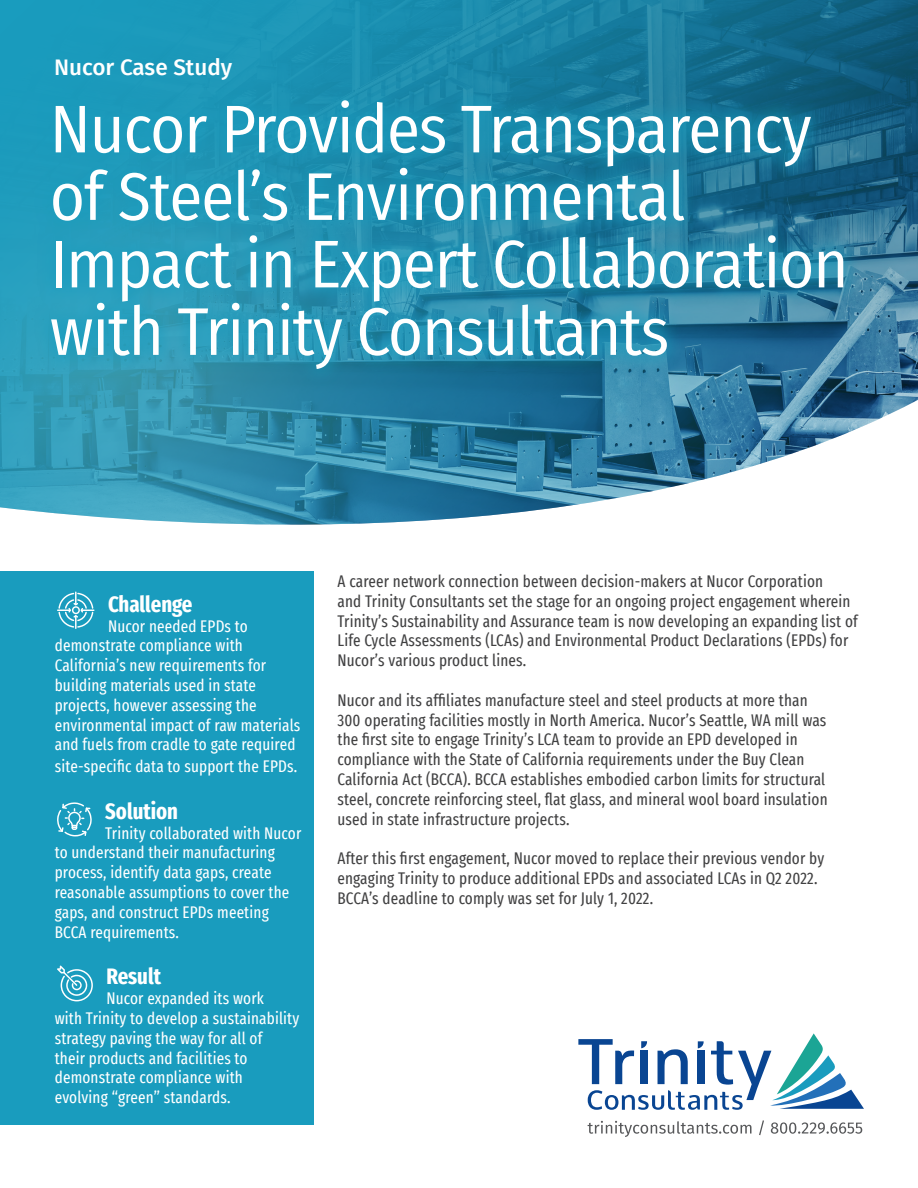
<style>
.page{position:relative;width:918px;height:1188px;background:#fff}
.page>*{position:absolute;margin:0;border:0;box-sizing:border-box;transform-origin:0 0}
.H1_-_Case_Study{font:67.5px/67.5px "Fira Sans Condensed";letter-spacing:-.02em;color:#fff}
.Titles_in_Callout_bo{font:700 extra-condensed 22.5px "Fira Sans";color:#fff}
.Case_Study_-_BU{font:500 22.5px "Fira Sans";color:#fff}
.Copy_in_Callout_Box{font:700 extra-condensed 22.5px "Fira Sans";color:#fff}
.Case_Study_Body_Copy{font:extra-condensed 16.5px/19.8px "Fira Sans";letter-spacing:.01em;color:#414142}
.Copy_in_Callout_Box-2{font:extra-condensed 16.5px/19.8px "Fira Sans";letter-spacing:.01em;color:#fff}
.Case_Study_Body_Copy-2{font:extra-condensed 16.5px/19.8px "Fira Sans";letter-spacing:.01em;color:#fff}
</style>
<div class="page">
<svg style="left:578px;top:1033px;width:286px;height:77px"></svg>
<svg style="left:588px;top:1121px;width:164px;height:16px"></svg>
<svg style="left:759px;top:1120px;width:5px;height:15px"></svg>
<svg style="left:771px;top:1122px;width:91px;height:12px"></svg>
<div style="left:0;top:572px;width:314px;height:553px;background:#199cbe"></div>
<svg style="left:57px;top:592px;width:37px;height:37px"></svg>
<svg style="left:57px;top:802px;width:35px;height:34px"></svg>
<svg style="left:57px;top:966px;width:36px;height:35px"></svg>
<svg style="left:0;top:0;width:918px;height:525px;background:#3f91af"></svg>
<div style="left:33px;top:82px;width:829px;height:305px;background:#199cbe;opacity:.8"></div>
<p class="Case_Study_-_BU" style="left:54px;top:49px;width:180px">Nucor Case Study</p>
<p class="H1_-_Case_Study" style="left:50px;top:93px;width:800px">Nucor Provides Transparency of Steel’s Environmental<br>Impact in Expert Collaboration with Trinity Consultants</p>
<p class="Titles_in_Callout_bo" style="left:108px;top:585px;width:86px">Challenge</p>
<p class="Copy_in_Callout_Box-2" style="left:55px;top:616px;width:247px;text-indent:53px">Nucor needed EPDs to demonstrate compliance with<br>California’s new requirements for building materials used in state projects, however assessing the environmental impact of raw materials and fuels from cradle to gate required</p>
<p class="Copy_in_Callout_Box-2" style="left:55px;top:756px;width:244px">site-specific data to support the EPDs.</p>
<p class="Copy_in_Callout_Box" style="left:105px;top:792px;width:74px">Solution</p>
<p class="Case_Study_Body_Copy-2" style="left:55px;top:823px;width:248px;text-indent:50px">Trinity collaborated with Nucor to understand their manufacturing process, identify data gaps, create reasonable assumptions to cover the gaps, and construct EPDs meeting<br>BCCA requirements.</p>
<p class="Titles_in_Callout_bo" style="left:106px;top:958px;width:56px">Result</p>
<p class="Copy_in_Callout_Box-2" style="left:55px;top:988px;width:246px;text-indent:52px">Nucor expanded its work<br>with Trinity to develop a sustainability strategy paving the way for all of<br>their products and facilities to demonstrate compliance with evolving “green” standards.</p>
<p class="Case_Study_Body_Copy" style="left:338px;top:571px;width:522px">A career network connection between decision-makers at Nucor Corporation<br>and Trinity Consultants set the stage for an ongoing project engagement wherein Trinity’s Sustainability and Assurance team is now developing an expanding list of Life Cycle Assessments (LCAs) and Environmental Product Declarations (EPDs) for Nucor’s various product lines.</p>
<p class="Case_Study_Body_Copy" style="left:338px;top:690px;width:492px">Nucor and its affiliates manufacture steel and steel products at more than 300 operating facilities mostly in North America. Nucor’s Seattle, WA mill was the first site to engage Trinity’s LCA team to provide an EPD developed in compliance with the State of California requirements under the Buy Clean California Act (BCCA). BCCA establishes embodied carbon limits for structural steel, concrete reinforcing steel, flat glass, and mineral wool board insulation used in state infrastructure projects.</p>
<p class="Case_Study_Body_Copy" style="left:338px;top:848px;width:488px">After this first engagement, Nucor moved to replace their previous vendor by engaging Trinity to produce additional EPDs and associated LCAs in Q2 2022.<br>BCCA’s deadline to comply was set for July 1, 2022.</p>
</div>
